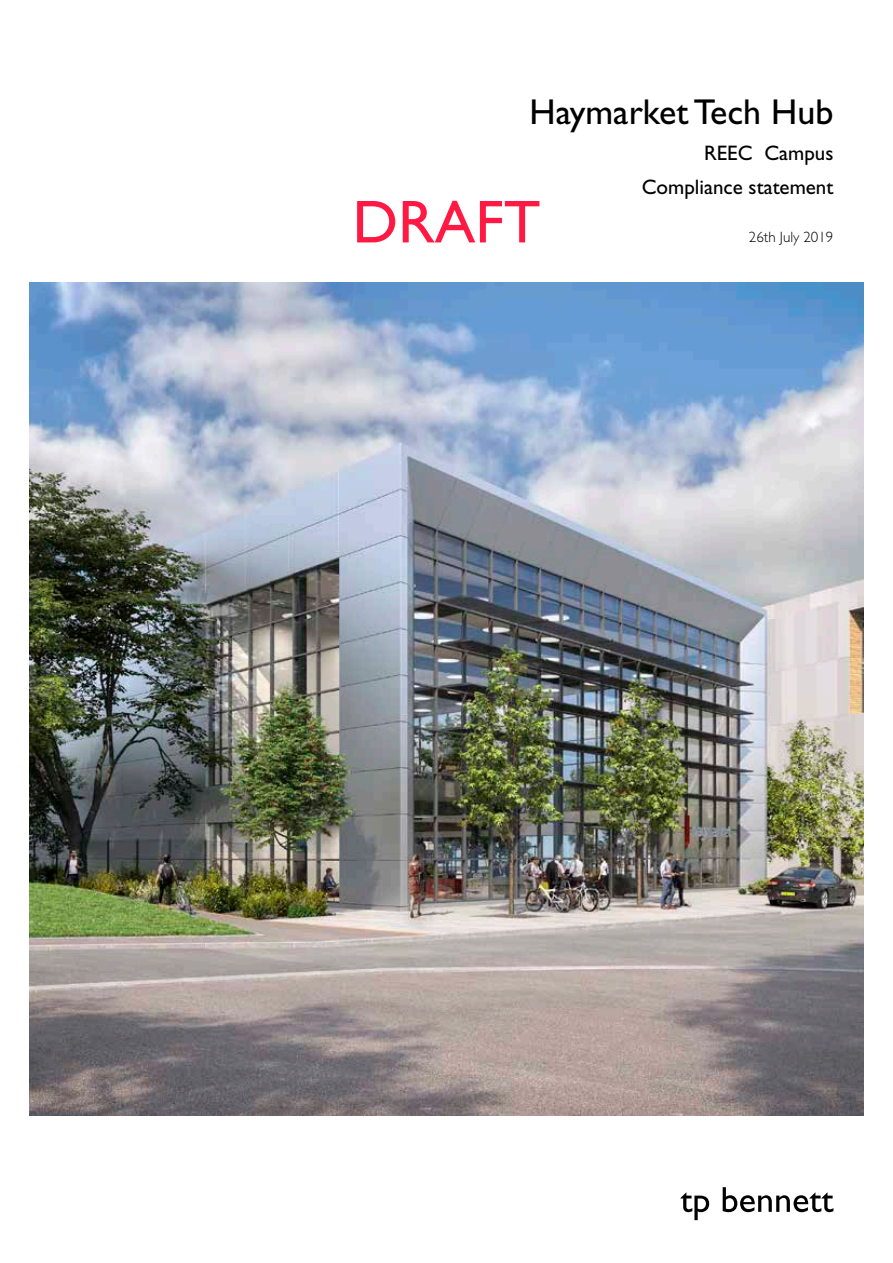
<style>
.page{position:relative;width:893px;height:1263px;background:#fff}
.page>*{position:absolute;margin:0;border:0;box-sizing:border-box;transform-origin:0 0}
.t1{font:60.75px "Gill Sans Std";color:#ff1943}
.t2{font:36px "Gill Sans Std";color:#000}
.t3{font:21px "Gill Sans Std";color:#000}
.t4{font:300 15px "Gill Sans Std";color:#000}
</style>
<div class="page">
<svg style="left:680px;top:1192px;width:29px;height:28px"></svg>
<svg style="left:723px;top:1187px;width:110px;height:25px"></svg>
<img style="left:30px;top:282px;width:833px;height:834px">
<h2 class="t2" style="left:530px;top:92px;width:305px">Haymarket Tech Hub</h2>
<p class="t3" style="left:704px;top:141px;width:131px">REEC Campus</p>
<h1 class="t1" style="left:352px;top:187px;width:189px">DRAFT</h1>
<p class="t3" style="left:642px;top:175px;width:193px">Compliance statement</p>
<p class="t4" style="left:749px;top:229px;width:86px">26th July 2019</p>
</div>
